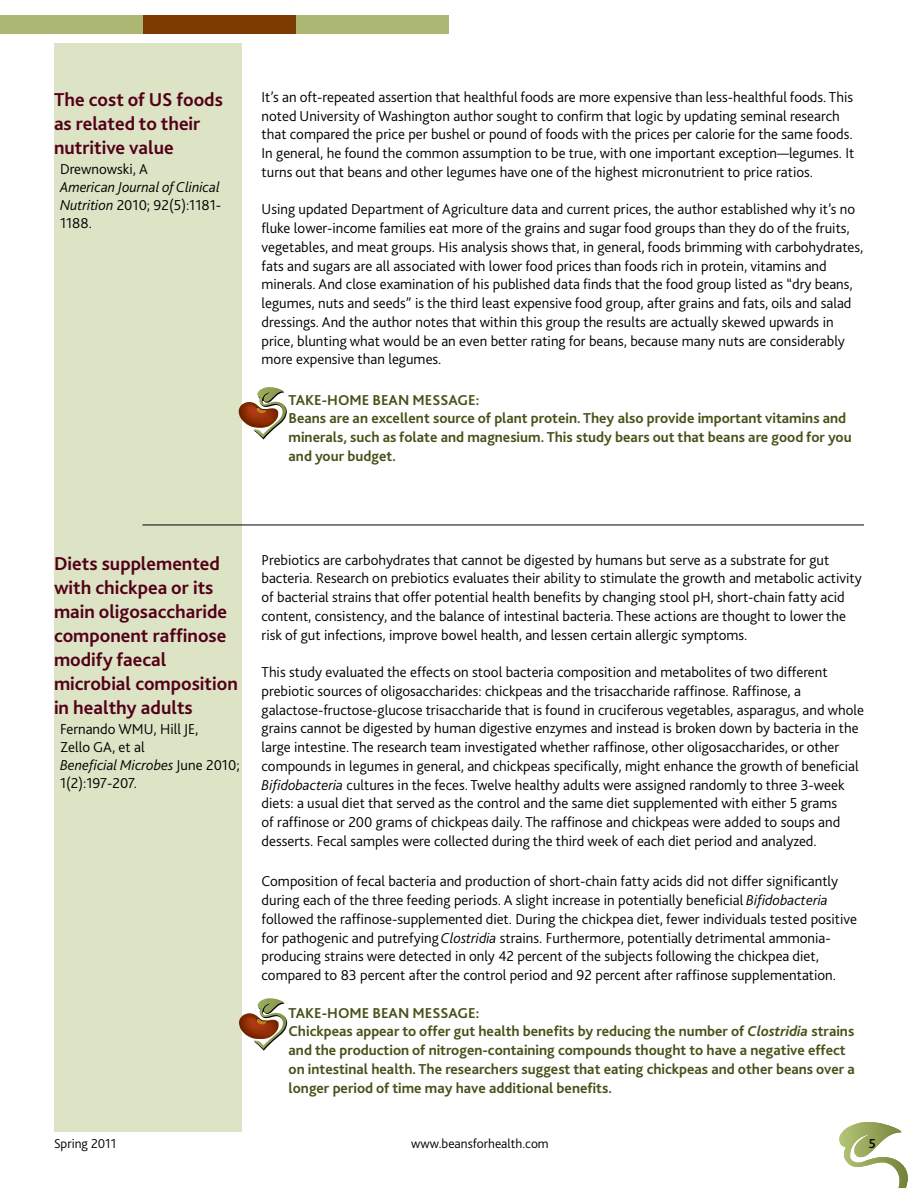
<style>
.page{position:relative;width:918px;height:1188px;background:#fff}
.page>*{position:absolute;margin:0;border:0;box-sizing:border-box;transform-origin:0 0}
.t1{font:700 19.5px/24px "Bliss 2";color:#520018}
.t2{font:300 15px/18.8px "Bliss 2";color:#000}
.t3{font:700 15px/18.8px "Bliss 2";color:#455218}
.t4{font:italic 300 15px/18px "Bliss 2";color:#000;text-align:justify}
.t5{font:300 13.5px "Bliss 2";color:#000}
.t6{font:500 13.5px "Bliss 2";color:#000}
.s1{font-style:normal}
.s2{font-style:italic}
</style>
<div class="page">
<svg style="left:839px;top:1122px;width:69px;height:66px"></svg>
<div style="left:54px;top:44px;width:187px;height:1088px;background:#dce4c5"></div>
<div style="left:296px;top:15px;width:153px;height:19px;background:#adb774"></div>
<div style="left:142px;top:15px;width:154px;height:19px;background:#7c3b00"></div>
<div style="left:0;top:15px;width:143px;height:19px;background:#adb774"></div>
<img style="left:238px;top:402px;width:15px;height:26px">
<svg style="left:253px;top:387px;width:34px;height:53px"></svg>
<img style="left:239px;top:1013px;width:15px;height:26px">
<svg style="left:254px;top:998px;width:33px;height:53px"></svg>
<hr style="left:142px;top:525px;width:722px;height:1px;background:#000">
<h1 class="t1" style="left:54px;top:87px;width:171px">The cost of US foods as related to their nutritive value</h1>
<p class="t2" style="left:60px;top:159px;width:89px">Drewnowski, A</p>
<p class="t4" style="left:60px;top:178px;width:163px">American Journal of Clinical Nutrition <span class="s1">2010; 92(5):1181- 1188.</span></p>
<p class="t2" style="left:262px;top:87px;width:594px">It’s an oft-repeated assertion that healthful foods are more expensive than less-healthful foods. This noted University of Washington author sought to confirm that logic by updating seminal research that compared the price per bushel or pound of foods with the prices per calorie for the same foods.<br>In general, he found the common assumption to be true, with one important exception—legumes. It turns out that beans and other legumes have one of the highest micronutrient to price ratios.</p>
<p class="t2" style="left:262px;top:200px;width:603px">Using updated Department of Agriculture data and current prices, the author established why it’s no fluke lower-income families eat more of the grains and sugar food groups than they do of the fruits, vegetables, and meat groups. His analysis shows that, in general, foods brimming with carbohydrates, fats and sugars are all associated with lower food prices than foods rich in protein, vitamins and minerals. And close examination of his published data finds that the food group listed as “dry beans, legumes, nuts and seeds” is the third least expensive food group, after grains and fats, oils and salad dressings. And the author notes that within this group the results are actually skewed upwards in price, blunting what would be an even better rating for beans, because many nuts are considerably more expensive than legumes.</p>
<p class="t3" style="left:289px;top:390px;width:565px">TAKE-HOME BEAN MESSAGE:<br>Beans are an excellent source of plant protein. They also provide important vitamins and minerals, such as folate and magnesium. This study bears out that beans are good for you and your budget.</p>
<h1 class="t1" style="left:54px;top:551px;width:185px">Diets supplemented with chickpea or its main oligosaccharide component raffinose modify faecal microbial composition in healthy adults</h1>
<p class="t2" style="left:60px;top:719px;width:181px;line-height:18px">Fernando WMU, Hill JE,<br>Zello GA, et al<br><span class="s2">Beneficial Microbes</span> June 2010;<br>1(2):197-207.</p>
<p class="t2" style="left:262px;top:550px;width:602px">Prebiotics are carbohydrates that cannot be digested by humans but serve as a substrate for gut bacteria. Research on prebiotics evaluates their ability to stimulate the growth and metabolic activity of bacterial strains that offer potential health benefits by changing stool pH, short-chain fatty acid content, consistency, and the balance of intestinal bacteria. These actions are thought to lower the risk of gut infections, improve bowel health, and lessen certain allergic symptoms.</p>
<p class="t2" style="left:262px;top:663px;width:604px">This study evaluated the effects on stool bacteria composition and metabolites of two different prebiotic sources of oligosaccharides: chickpeas and the trisaccharide raffinose. Raffinose, a galactose-fructose-glucose trisaccharide that is found in cruciferous vegetables, asparagus, and whole grains cannot be digested by human digestive enzymes and instead is broken down by bacteria in the large intestine. The research team investigated whether raffinose, other oligosaccharides, or other compounds in legumes in general, and chickpeas specifically, might enhance the growth of beneficial <span class="s2">Bifidobacteria</span> cultures in the feces. Twelve healthy adults were assigned randomly to three 3-week diets: a usual diet that served as the control and the same diet supplemented with either 5 grams<br>of raffinose or 200 grams of chickpeas daily. The raffinose and chickpeas were added to soups and desserts. Fecal samples were collected during the third week of each diet period and analyzed.</p>
<p class="t2" style="left:262px;top:872px;width:597px">Composition of fecal bacteria and production of short-chain fatty acids did not differ significantly during each of the three feeding periods. A slight increase in potentially beneficial <span class="s2">Bifidobacteria </span>followed the raffinose-supplemented diet. During the chickpea diet, fewer individuals tested positive for pathogenic and putrefying <span class="s2">Clostridia</span> strains. Furthermore, potentially detrimental ammonia&shy;producing strains were detected in only 42 percent of the subjects following the chickpea diet, compared to 83 percent after the control period and 92 percent after raffinose supplementation.</p>
<p class="t3" style="left:289px;top:1003px;width:568px">TAKE-HOME BEAN MESSAGE:<br>Chickpeas appear to offer gut health benefits by reducing the number of <span class="s2">Clostridia</span> strains and the production of nitrogen-containing compounds thought to have a negative effect on intestinal health. The researchers suggest that eating chickpeas and other beans over a longer period of time may have additional benefits.</p>
<p class="t5" style="left:54px;top:1135px;width:64px">Spring 2011</p>
<p class="t5" style="left:411px;top:1135px;width:139px">www.beansforhealth.com</p>
<p class="t6" style="left:869px;top:1135px;width:9px">5</p>
</div>
